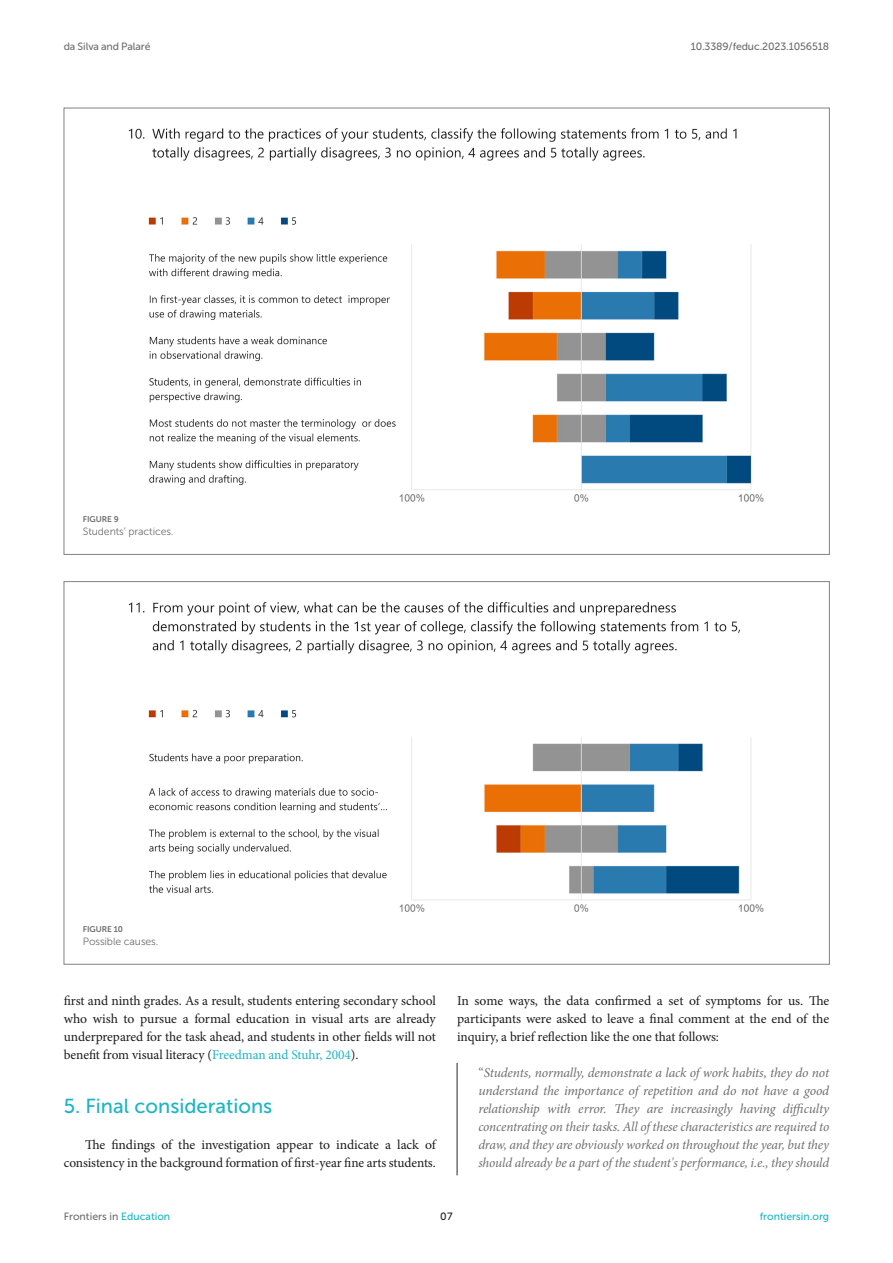
<style>
.page{position:relative;width:893px;height:1263px;background:#fff}
.page>*{position:absolute;margin:0;border:0;box-sizing:border-box;transform-origin:0 0}
.HEAD_1{font:20.25px "Museo Sans 500";color:#1db5c3}
.BLOCK_QTN{font:italic 13.5px/18px "Minion Pro";letter-spacing:-.01em;color:#706f70;text-align:justify}
.TEXT_FLUSH{font:13.5px/18px "Minion Pro";letter-spacing:-.005em;color:#1b1c1b;text-align:right}
.TEXT{font:13.5px/18px "Minion Pro";letter-spacing:-.005em;color:#1b1c1b;text-align:justify}
.t1{font:10.5px "Museo Sans 500";letter-spacing:-.015em;color:#706f70}
.FIG_LEG{font:10.5px "Museo Sans 300";letter-spacing:-.01em;color:#706f70}
.t2{font:10.5px "Museo Sans 500";color:#1db5c3}
.t3{font:10.5px "Museo Sans 500";color:#1b1c1b}
.FIG_HD{font:8.25px "Museo Sans 700";letter-spacing:-.01em;color:#706f70}
.s1{color:#1db5c3}
.s2{font-style:normal}
</style>
<div class="page">
<hr style="left:456px;top:1063px;width:2px;height:112px;background:#706f70">
<img style="left:128px;top:128px;width:636px;height:374px">
<img style="left:128px;top:602px;width:636px;height:310px">
<p class="t1" style="left:64px;top:41px;width:88px">da Silva and Palaré</p>
<p class="t1" style="left:691px;top:41px;width:140px">10.3389/feduc.2023.1056518</p>
<p class="FIG_HD" style="left:83px;top:514px;width:37px">FIGURE 9</p>
<p class="FIG_LEG" style="left:83px;top:526px;width:92px">Students’ practices.</p>
<p class="FIG_HD" style="left:83px;top:924px;width:42px">FIGURE 10</p>
<p class="FIG_LEG" style="left:83px;top:936px;width:77px">Possible causes.</p>
<p class="TEXT" style="left:64px;top:992px;width:374px">first and ninth grades. As a result, students entering secondary school who wish to pursue a formal education in visual arts are already underprepared for the task ahead, and students in other fields will not benefit from visual literacy (<span class="s1">Freedman and Stuhr, 2004</span>).</p>
<p class="HEAD_1" style="left:64px;top:1095px;width:210px">5. Final considerations</p>
<p class="TEXT_FLUSH" style="left:64px;top:1136px;width:374px">The findings of the investigation appear to indicate a lack of consistency in the background formation of first-year fine arts students.</p>
<p class="TEXT_FLUSH" style="left:457px;top:992px;width:374px;text-align:justify">In some ways, the data confirmed a set of symptoms for us. The participants were asked to leave a final comment at the end of the inquiry, a brief reflection like the one that follows:</p>
<p class="BLOCK_QTN" style="left:478px;top:1064px;width:352px"><span class="s2">“</span>Students, normally, demonstrate a lack of work habits, they do not understand the importance of repetition and do not have a good relationship with error. They are increasingly having difficulty concentrating on their tasks. All of these characteristics are required to draw, and they are obviously worked on throughout the year, but they should already be a part of the student's performance, i.e., they should</p>
<p class="t1" style="left:64px;top:1211px;width:108px">Frontiers in <span class="s1">Education</span></p>
<p class="t3" style="left:440px;top:1211px;width:14px">07</p>
<p class="t2" style="left:760px;top:1211px;width:71px">frontiersin.org</p>
</div>
